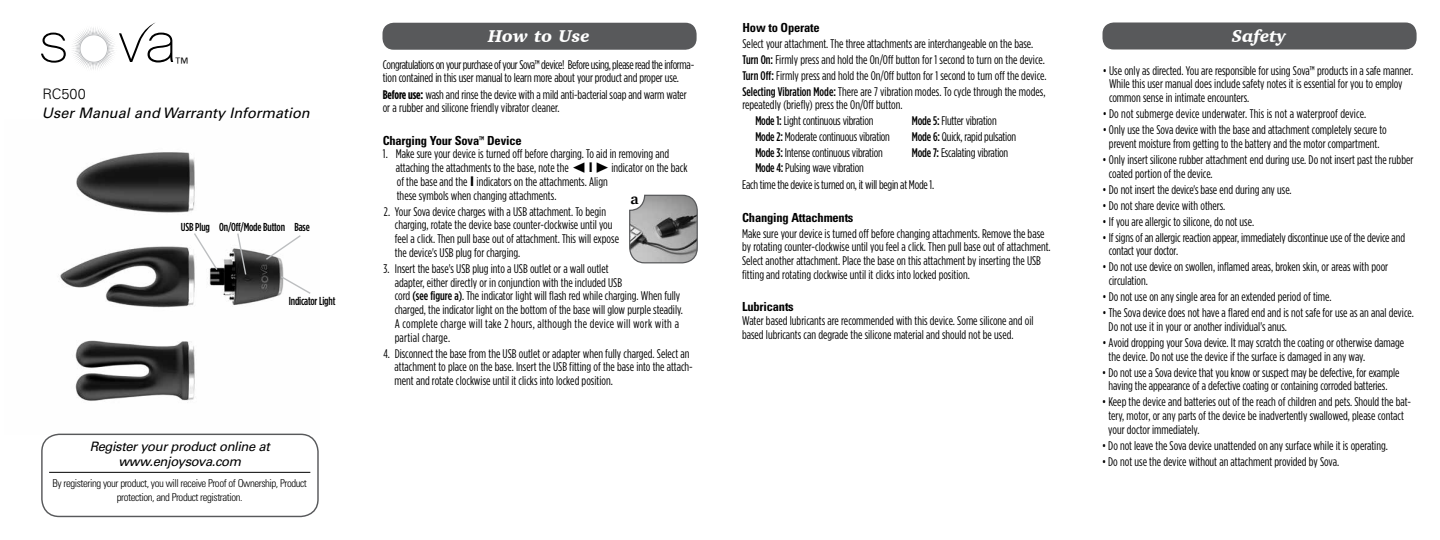
<style>
.page{position:relative;width:1440px;height:540px;background:#fff}
.page>*{position:absolute;margin:0;border:0;box-sizing:border-box;transform-origin:0 0}
.t1{font:italic 900 17.5px "Charter";color:#fff}
.t2{font:700 15px "Charter";color:#000}
.t3{font:italic 14.5px "Univers";color:#000}
.t4{font:300 14.5px "Univers";color:#000}
.t5{font:italic 13px/14.4px "Univers";letter-spacing:-.03em;color:#000;text-align:center}
.t6{font:12.5px/13.8px "Gotham Condensed";color:#000}
.t7{font:12.5px/13.8px "Gotham Condensed";letter-spacing:-.03em;color:#000}
.t8{font:700 condensed 12.5px "Univers";letter-spacing:-.015em;color:#000}
.t9{font:12.5px "Gotham Condensed";letter-spacing:-.02em;color:#000}
.t10{font:500 11.5px "Gotham Condensed";letter-spacing:-.015em;color:#000}
.t11{font:300 condensed 10.88px/14.4px "Univers";letter-spacing:-.04em;color:#000;text-align:center}
.s1{font-weight:500}
.s2{font-weight:700}
.s3{font-family:"Gotham Condensed";font-weight:500;font-stretch:normal}
.s4{font-family:"Gotham";font-weight:700;font-size:13.75px}
</style>
<div class="page">
<img style="left:56px;top:152px;width:248px;height:282px">
<svg style="left:193px;top:232px;width:26px;height:39px"></svg>
<svg style="left:236px;top:232px;width:11px;height:44px"></svg>
<svg style="left:279px;top:275px;width:32px;height:20px"></svg>
<svg style="left:264px;top:234px;width:38px;height:27px"></svg>
<hr style="left:49px;top:472px;width:261px;height:1px;background:#000">
<div style="left:41px;top:434px;width:278px;height:83px;border:1px solid #58595b;border-radius:17px"></div>
<div style="left:382px;top:23px;width:315px;height:27px;background:#58595b;border-radius:11px"></div>
<div style="left:1102px;top:22px;width:315px;height:28px;background:#58595b;border-radius:11px"></div>
<img style="left:631px;top:195px;width:66px;height:68px">
<div style="left:629px;top:195px;width:69px;height:68px;border:1px solid #58595b;border-radius:15px"></div>
<svg style="left:41px;top:23px;width:132px;height:47px"></svg>
<p class="t4" style="left:175px;top:54px;width:15px">™</p>
<p class="t4" style="left:42px;top:85px;width:45px">RC500</p>
<p class="t3" style="left:42px;top:104px;width:269px">User Manual and Warranty Information</p>
<p class="t10" style="left:181px;top:221px;width:130px">USB Plug On/Off/Mode Button Base</p>
<p class="t10" style="left:289px;top:295px;width:48px">Indicator Light</p>
<p class="t5" style="left:90px;top:440px;width:182px">Register your product online at www.enjoysova.com</p>
<p class="t11" style="left:53px;top:476px;width:256px">By registering your product, you will receive Proof of Ownership, Product protection, and Product registration.</p>
<p class="t8" style="left:742px;top:19px;width:79px">How to Operate</p>
<p class="t6" style="left:742px;top:35px;width:306px;line-height:16px">Select your attachment. The three attachments are interchangeable on the base.<br><span class="s1">Turn On:</span> Firmly press and hold the On/Off button for 1 second to turn on the device.<br><span class="s1">Turn Off:</span> Firmly press and hold the On/Off button for 1 second to turn off the device.<br><span class="s1">Selecting Vibration Mode:</span> There are 7 vibration modes. To cycle through the modes,</p>
<p class="t6" style="left:755px;top:97px;width:149px;line-height:15.8px;text-indent:-13px">repeatedly (briefly) press the On/Off button.<br><span class="s1">Mode 1:</span> Light continuous vibration<br><span class="s1">Mode 2:</span> Moderate continuous vibration <span class="s1">Mode 3:</span> Intense continuous vibration <span class="s1">Mode 4:</span> Pulsing wave vibration</p>
<h1 class="t1" style="left:488px;top:26px;width:103px">How to Use</h1>
<h1 class="t1" style="left:1232px;top:25px;width:56px">Safety</h1>
<p class="t7" style="left:383px;top:57px;width:313px">CongratulationsonyourpurchaseofyourSova™ device! Beforeusing,pleasereadtheinforma&shy;tion contained in this user manual to learn more about your product and proper use.</p>
<p class="t6" style="left:383px;top:87px;width:306px"><span class="s2">Before use:</span> wash and rinse the device with a mild anti-bacterial soap and warm water or a rubber and silicone friendly vibrator cleaner.</p>
<p class="t8" style="left:383px;top:133px;width:140px">Charging Your Sova<span class="s3">™</span> Device</p>
<p class="t6" style="left:396px;top:147px;width:293px;text-indent:-13px">1. Make sure your device is turned off before charging. To aid in removing and attaching the attachments to the base, note the ▼ <span class="s4">I</span> ◆indicator on the back of the base and the <span class="s4">I</span> indicators on the attachments. Align<br>these symbols when changing attachments.</p>
<p class="t6" style="left:395px;top:204px;width:226px;text-indent:-11px">2. Your Sova device charges with a USB attachment. To begin charging, rotate the device base counter-clockwise until you feel a click. Then pull base out of attachment. This will expose the device's USB plug for charging.</p>
<p class="t6" style="left:395px;top:262px;width:290px;text-indent:-11px">3. Insert the base's USB plug into a USB outlet or a wall outlet<br>adapter, either directly or in conjunction with the included USB<br>cord <span class="s1">(see figure a)</span>. The indicator light will flash red while charging. When fully charged, the indicator light on the bottom of the base will glow purple steadily.<br>A complete charge will take 2 hours, although the device will work with a partial charge.</p>
<p class="t6" style="left:395px;top:346px;width:300px;text-indent:-11px">4. Disconnect the base from the USB outlet or adapter when fully charged. Select an attachment to place on the base. Insert the USB fitting of the base into the attach&shy;ment and rotate clockwise until it clicks into locked position.</p>
<p class="t6" style="left:1109px;top:63px;width:306px;text-indent:-6px">• Use only as directed. You are responsible for using Sova™ products in a safe manner.<br>While this user manual does include safety notes it is essential for you to employ common sense in intimate encounters.</p>
<p class="t6" style="left:1103px;top:107px;width:265px">• Do not submerge device underwater. This is not a waterproof device.</p>
<p class="t6" style="left:1103px;top:123px;width:286px;text-align:center">• Only use the Sova device with the base and attachment completely secure to prevent moisture from getting to the battery and the motor compartment.</p>
<p class="t6" style="left:1109px;top:152px;width:306px;text-indent:-6px">• Only insert silicone rubber attachment end during use. Do not insert past the rubber coated portion of the device.</p>
<p class="t6" style="left:1103px;top:182px;width:191px">• Do not insert the device'sbase end during any use.</p>
<p class="t6" style="left:1103px;top:198px;width:124px">• Do not share device with others.</p>
<p class="t6" style="left:1103px;top:214px;width:153px">• If you are allergic to silicone, do not use.</p>
<p class="t6" style="left:1109px;top:230px;width:298px;text-indent:-6px">• If signs of an allergic reaction appear, immediately discontinue use of the device and contact your doctor.</p>
<p class="t6" style="left:1109px;top:260px;width:281px;text-indent:-6px">• Do not use device on swollen, inflamed areas, broken skin, or areas with poor circulation.</p>
<p class="t6" style="left:1102px;top:290px;width:231px">• Do not use on any single area for an extended period of time.</p>
<p class="t6" style="left:1109px;top:306px;width:307px;text-indent:-6px">• The Sova device does not have a flared end and is not safe for use as an anal device.<br>Do not use it in your or another individual's anus.</p>
<p class="t6" style="left:1109px;top:335px;width:297px;text-indent:-6px">• Avoid dropping your Sova device. It may scratch the coating or otherwise damage the device. Do not use the device if the surface is damaged in any way.</p>
<p class="t6" style="left:1102px;top:365px;width:299px;text-align:center">• Do not use a Sova device that you know or suspect may be defective, for example having the appearance of a defective coating or containing corroded batteries.</p>
<p class="t6" style="left:1108px;top:395px;width:304px;text-indent:-6px">• Keep the device and batteries out of the reach of children and pets. Should the bat&shy;tery, motor, or any parts of the device be inadvertently swallowed, please contact your doctor immediately.</p>
<p class="t6" style="left:1102px;top:438px;width:287px">• Do not leave the Sova device unattended on any surface while it is operating.</p>
<p class="t6" style="left:1102px;top:454px;width:239px">• Do not use the device without an attachment provided by Sova.</p>
<p class="t6" style="left:912px;top:113px;width:106px;line-height:15.5px"><span class="s1">Mode 5:</span> Flutter vibration<br><span class="s1">Mode 6:</span> Quick, rapid pulsation<br><span class="s1">Mode 7:</span> Escalating vibration</p>
<p class="t9" style="left:742px;top:178px;width:194px">Each time the device is turned on, it will begin at Mode 1.</p>
<p class="t8" style="left:742px;top:210px;width:113px">Changing Attachments</p>
<p class="t6" style="left:742px;top:226px;width:310px">Make sure your device is turned off before changing attachments. Remove the base by rotating counter-clockwise until you feel a click. Then pull base out of attachment.<br>Select another attachment. Place the base on this attachment by inserting the USB fitting and rotating clockwise until it clicks into locked position.</p>
<p class="t8" style="left:742px;top:299px;width:53px">Lubricants</p>
<p class="t6" style="left:742px;top:314px;width:293px">Water based lubricants are recommended with this device. Some silicone and oil based lubricants can degrade the silicone material and should not be used.</p>
<p class="t2" style="left:630px;top:186px;width:10px">a</p>
</div>
